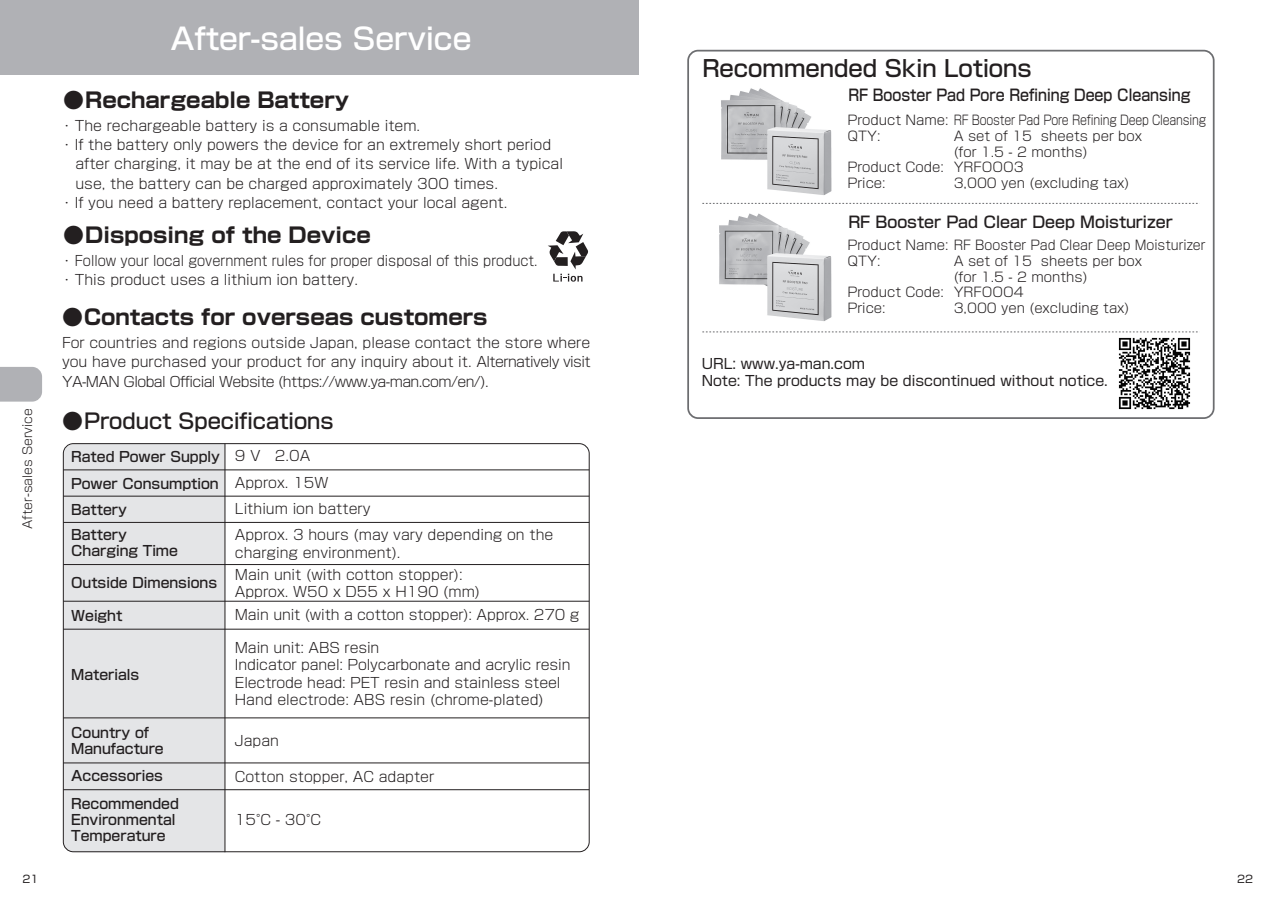
<style>
.page{position:relative;width:1275px;height:903px;background:#fff}
.page>*{position:absolute;margin:0;border:0;box-sizing:border-box;transform-origin:0 0}
.t1{font:500 29.75px "Shin Go Pro";color:#fff}
.t2{font:500 22.75px "Shin Go Pro";color:#231f20}
.t3{font:700 21px "Shin Go Pro";color:#231f20}
.t4{font:500 21px "Shin Go Pro";color:#231f20}
.t5{font:500 15.75px "Shin Go Pro";color:#231f20;scale:.9 1}
.t6{font:500 15.75px "Shin Go Pro";color:#231f20}
.t7{font:300 14px/17.5px "Shin Go Pro";color:#231f20}
.t8{font:500 14px/15.8px "Shin Go Pro";color:#231f20}
.t9{font:14px/17.5px "Shin Go Pro";color:#231f20}
.t10{font:300 13.12px/15.8px "Shin Go Pro";color:#231f20}
.t11{font:300 13.12px/15.8px "Shin Go Pro";letter-spacing:-.02em;color:#231f20}
.t12{font:300 12.25px "Shin Go Pro";color:#231f20}
.t13{font:10.5px "Shin Go Pro";color:#231f20}
</style>
<div class="page">
<div style="left:64px;top:444px;width:161px;height:408px;background:#e4e5e7"></div>
<hr style="left:63px;top:469px;width:526px;height:1px;background:#231f20">
<hr style="left:63px;top:496px;width:526px;height:1px;background:#231f20">
<hr style="left:63px;top:522px;width:526px;height:1px;background:#231f20">
<hr style="left:63px;top:564px;width:526px;height:1px;background:#231f20">
<hr style="left:63px;top:601px;width:526px;height:1px;background:#231f20">
<hr style="left:63px;top:789px;width:526px;height:1px;background:#231f20">
<hr style="left:63px;top:762px;width:526px;height:1px;background:#231f20">
<hr style="left:63px;top:717px;width:526px;height:1px;background:#231f20">
<hr style="left:63px;top:629px;width:526px;height:1px;background:#231f20">
<hr style="left:225px;top:444px;width:1px;height:408px;background:#231f20">
<div style="left:0;top:0;width:639px;height:74px;background:#b0b1b5"></div>
<svg style="left:548px;top:231px;width:41px;height:51px"></svg>
<svg style="left:0;top:367px;width:42px;height:35px"></svg>
<img style="left:1113px;top:332px;width:84px;height:78px">
<img style="left:690px;top:49px;width:177px;height:154px">
<img style="left:719px;top:213px;width:113px;height:108px">
<div style="left:687px;top:50px;width:527px;height:369px;border:2px solid #6c6d70;border-radius:10px"></div>
<svg style="left:702px;top:331px;width:496px;height:1px"></svg>
<svg style="left:702px;top:203px;width:496px;height:1px"></svg>
<p class="t12" style="left:17px;top:529px;width:122px;rotate:-90deg">After-sales Service</p>
<h1 class="t1" style="left:171px;top:15px;width:302px">After-sales Service</h1>
<h3 class="t3" style="left:63px;top:83px;width:288px">●Rechargeable Battery</h3>
<p class="t7" style="left:60px;top:115px;width:362px">・ The rechargeable battery is a consumable item.</p>
<p class="t7" style="left:60px;top:134px;width:493px">・ If the battery only powers the device for an extremely short period</p>
<p class="t7" style="left:75px;top:154px;width:489px">after charging, it may be at the end of its service life. With a typical</p>
<p class="t7" style="left:75px;top:173px;width:424px">use, the battery can be charged approximately 300 times.</p>
<p class="t7" style="left:60px;top:192px;width:449px">・ If you need a battery replacement, contact your local agent.</p>
<h3 class="t3" style="left:63px;top:219px;width:309px">●Disposing of the Device</h3>
<p class="t7" style="left:60px;top:250px;width:479px;line-height:19.2px">・ Follow your local government rules for proper disposal of this product.・ This product uses a lithium ion battery.</p>
<h3 class="t3" style="left:62px;top:300px;width:427px">●Contacts for overseas customers</h3>
<p class="t7" style="left:62px;top:331px;width:530px;line-height:19.2px;text-align:justify">For countries and regions outside Japan, please contact the store where you have purchased your product for any inquiry about it. Alternatively visit YA-MAN Global Official Website (https://www.ya-man.com/en/).</p>
<h3 class="t4" style="left:62px;top:403px;width:273px">●Product Specifications</h3>
<p class="t8" style="left:71px;top:442px;width:150px;line-height:26.2px;text-align:justify">Rated Power Supply Power Consumption Battery</p>
<p class="t7" style="left:235px;top:441px;width:320px;line-height:26.2px">9 V　2.0A<br>Approx. 15W<br>Lithium ion battery<br>Approx. 3 hours (may vary depending on the</p>
<p class="t7" style="left:235px;top:542px;width:167px">charging environment).</p>
<p class="t8" style="left:71px;top:525px;width:108px">Battery<br>Charging Time</p>
<p class="t8" style="left:71px;top:573px;width:147px">Outside Dimensions</p>
<p class="t8" style="left:71px;top:606px;width:53px">Weight</p>
<p class="t8" style="left:71px;top:665px;width:70px">Materials</p>
<p class="t8" style="left:71px;top:723px;width:94px">Country of<br>Manufacture</p>
<p class="t8" style="left:71px;top:759px;width:109px;line-height:28.5px">Accessories<br>Recommended</p>
<p class="t8" style="left:71px;top:810px;width:106px">Environmental<br>Temperature</p>
<p class="t7" style="left:235px;top:564px;width:247px">Main unit (with cotton stopper):<br>Approx. W50 x D55 x H190 (mm)</p>
<p class="t7" style="left:235px;top:605px;width:346px">Main unit (with a cotton stopper): Approx. 270 g</p>
<p class="t7" style="left:235px;top:637px;width:337px">Main unit: ABS resin<br>Indicator panel: Polycarbonate and acrylic resin Electrode head: PET resin and stainless steel Hand electrode: ABS resin (chrome-plated)</p>
<p class="t7" style="left:235px;top:730px;width:46px">Japan</p>
<p class="t7" style="left:235px;top:766px;width:201px">Cotton stopper, AC adapter</p>
<p class="t7" style="left:235px;top:809px;width:88px">15°C - 30°C</p>
<h2 class="t2" style="left:702px;top:49px;width:331px">Recommended Skin Lotions</h2>
<p class="t5" style="left:848px;top:82px;width:382px">RF Booster Pad Pore Refining Deep Cleansing</p>
<p class="t11" style="left:847px;top:111px;width:360px">Product Name: RF Booster Pad Pore Refining Deep Cleansing<br>QTY:</p>
<p class="t10" style="left:954px;top:126px;width:190px">A set of 15 sheets per box</p>
<p class="t10" style="left:954px;top:142px;width:135px">(for 1.5 - 2 months)</p>
<p class="t10" style="left:847px;top:158px;width:178px">Product Code: YRFOOO3</p>
<p class="t10" style="left:847px;top:174px;width:40px">Price:</p>
<p class="t10" style="left:954px;top:174px;width:177px">3,000 yen (excluding tax)</p>
<p class="t6" style="left:848px;top:209px;width:326px">RF Booster Pad Clear Deep Moisturizer</p>
<p class="t10" style="left:847px;top:236px;width:359px">Product Name: RF Booster Pad Clear Deep Moisturizer<br>QTY:</p>
<p class="t10" style="left:954px;top:251px;width:190px">A set of 15 sheets per box</p>
<p class="t10" style="left:954px;top:267px;width:135px">(for 1.5 - 2 months)</p>
<p class="t10" style="left:847px;top:283px;width:178px">Product Code: YRFOOO4</p>
<p class="t10" style="left:847px;top:299px;width:40px">Price:</p>
<p class="t10" style="left:954px;top:299px;width:177px">3,000 yen (excluding tax)</p>
<p class="t9" style="left:702px;top:353px;width:408px">URL: www.ya-man.com<br>Note: The products may be discontinued without notice.</p>
<p class="t13" style="left:23px;top:870px;width:17px">21</p>
<p class="t13" style="left:1237px;top:870px;width:17px">22</p>
</div>
